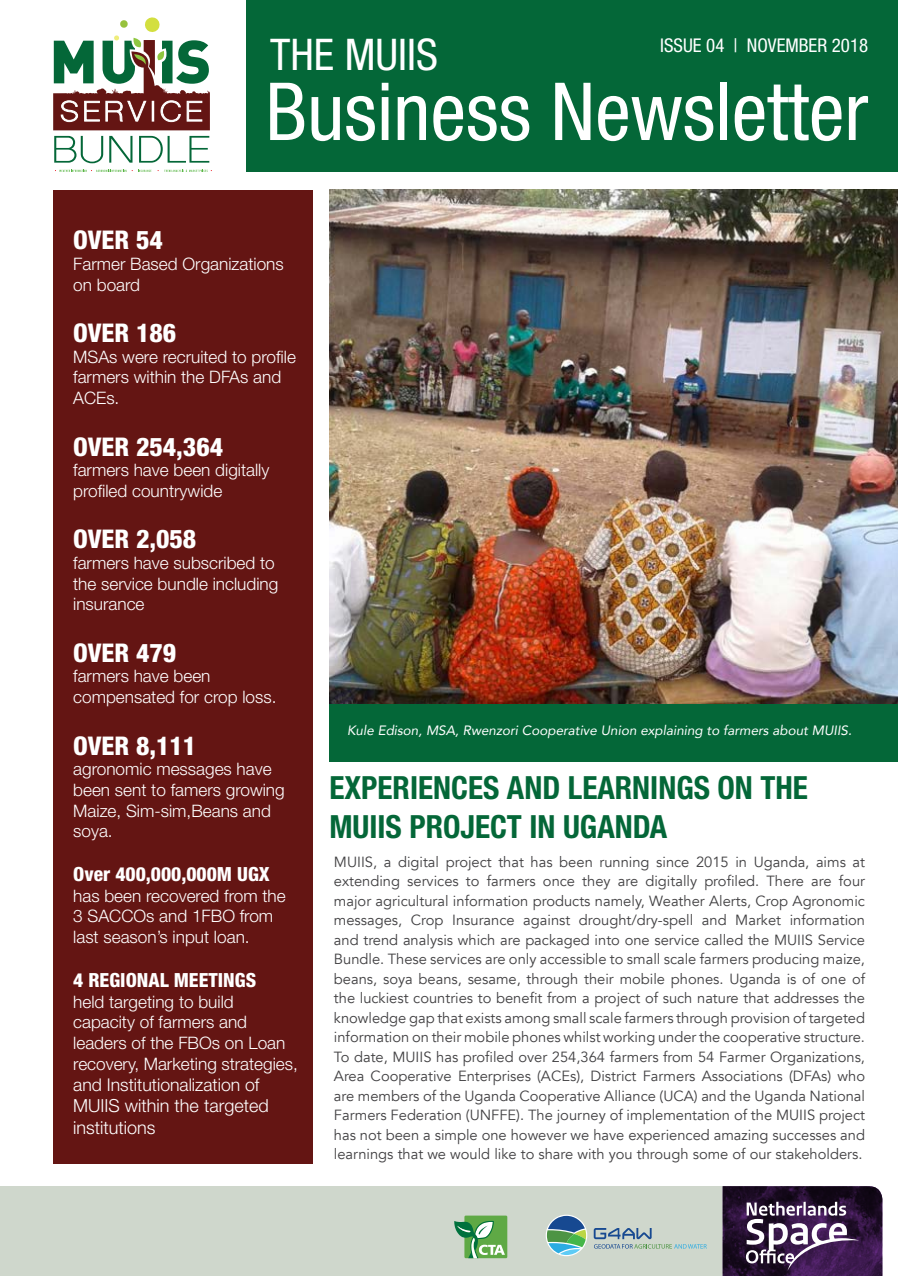
<style>
.page{position:relative;width:898px;height:1276px;background:#fff}
.page>*{position:absolute;margin:0;border:0;box-sizing:border-box;transform-origin:0 0}
.t1{font:condensed 80.1px "Helvetica Neue LT Std";color:#fff}
.t2{font:condensed 43.65px "Helvetica Neue LT Std";color:#fff}
.t3{font:700 condensed 31.95px/38.4px "Helvetica Neue LT Std";color:#046738}
.t4{font:800 condensed 25.8px "Helvetica Neue LT Std";color:#fff}
.t5{font:800 condensed 19.5px "Helvetica Neue LT Std";color:#fff}
.t6{font:condensed 18.9px "Helvetica Neue LT Std";color:#fff}
.t7{font:300 18px/21.6px "Helvetica Neue LT Std";color:#fff}
.t8{font:300 17.55px "Helvetica Neue LT Std";color:#fff}
.t9{font:300 17.25px/20.5px "Helvetica Neue LT Std";color:#fff}
.t10{font:14.7px/19.5px "Avenir";color:#414042;text-align:justify}
.t11{font:italic 13.5px "Avenir";color:#fff}
</style>
<div class="page">
<div style="left:0;top:1186px;width:822px;height:90px;background:#cfd7cc"></div>
<div style="left:246px;top:0;width:651px;height:172px;background:#046738"></div>
<svg style="left:54px;top:136px;width:49px;height:27px"></svg>
<svg style="left:109px;top:136px;width:23px;height:27px"></svg>
<svg style="left:139px;top:136px;width:70px;height:27px"></svg>
<svg style="left:53px;top:17px;width:157px;height:113px"></svg>
<svg style="left:55px;top:170px;width:71px;height:2px"></svg>
<svg style="left:132px;top:170px;width:19px;height:2px"></svg>
<svg style="left:157px;top:170px;width:55px;height:2px"></svg>
<svg style="left:593px;top:1228px;width:113px;height:20px"></svg>
<svg style="left:545px;top:1214px;width:42px;height:42px"></svg>
<svg style="left:546px;top:1215px;width:40px;height:40px"></svg>
<div style="left:464px;top:1215px;width:43px;height:43px;background:#5fa945"></div>
<svg style="left:454px;top:1220px;width:50px;height:38px"></svg>
<svg style="left:722px;top:1186px;width:160px;height:90px;background:#4a3555"></svg>
<img style="left:329px;top:190px;width:568px;height:514px">
<div style="left:329px;top:704px;width:568px;height:57px;background:#046738"></div>
<div style="left:53px;top:190px;width:260px;height:973px;background:#641513"></div>
<h2 class="t2" style="left:270px;top:29px;width:169px">The MUIIS</h2>
<p class="t6" style="left:660px;top:35px;width:209px">ISSUE 04 | NOVEMBER 2018</p>
<h1 class="t1" style="left:265px;top:65px;width:604px">Business Newsletter</h1>
<h3 class="t4" style="left:73px;top:224px;width:91px">OVER 54</h3>
<p class="t9" style="left:73px;top:253px;width:212px">Farmer Based Organizations on board</p>
<h3 class="t4" style="left:73px;top:317px;width:104px">OVER 186</h3>
<p class="t9" style="left:73px;top:346px;width:224px">MSAs were recruited to profile farmers within the DFAs and<br>ACEs.</p>
<h3 class="t4" style="left:73px;top:430px;width:151px">OVER 254,364</h3>
<p class="t9" style="left:73px;top:459px;width:198px">farmers have been digitally profiled countrywide</p>
<h3 class="t4" style="left:73px;top:523px;width:125px">OVER 2,058</h3>
<p class="t9" style="left:73px;top:552px;width:206px">farmers have subscribed to the service bundle including insurance</p>
<h3 class="t4" style="left:73px;top:636px;width:104px">OVER 479</h3>
<p class="t9" style="left:73px;top:665px;width:205px">farmers have been compensated for crop loss.</p>
<h3 class="t4" style="left:73px;top:729px;width:125px">OVER 8,111</h3>
<p class="t9" style="left:73px;top:758px;width:213px">agronomic messages have been sent to famers growing<br>Maize, Sim-sim,Beans and soya.</p>
<h3 class="t5" style="left:73px;top:862px;width:198px">OVER 400,000,000M UGX</h3>
<p class="t9" style="left:73px;top:885px;width:214px">has been recovered from the<br>3 SACCOs and 1FBO from last season’s input loan.</p>
<h3 class="t5" style="left:73px;top:968px;width:184px">4 REGIONAL MEETINGS</h3>
<p class="t9" style="left:73px;top:991px;width:226px">held targeting to build capacity of farmers and leaders of the FBOs on Loan recovery, Marketing strategies,</p>
<p class="t8" style="left:73px;top:1073px;width:188px">and Institutionalization of</p>
<p class="t7" style="left:73px;top:1094px;width:197px">MUIIS within the targeted institutions</p>
<p class="t11" style="left:347px;top:722px;width:506px">Kule Edison, MSA, Rwenzori Cooperative Union explaining to farmers about MUIIS.</p>
<h3 class="t3" style="left:329px;top:768px;width:480px">EXPERIENCES AND LEARNINGS ON THE<br>MUIIS PROJECT IN UGANDA</h3>
<p class="t10" style="left:334px;top:852px;width:532px">MUIIS, a digital project that has been running since 2015 in Uganda, aims at extending services to farmers once they are digitally profiled. There are four major agricultural information products namely, Weather Alerts, Crop Agronomic messages, Crop Insurance against drought/dry-spell and Market information and trend analysis which are packaged into one service called the MUIIS Service Bundle. These services are only accessible to small scale farmers producing maize, beans, soya beans, sesame, through their mobile phones. Uganda is of one of the luckiest countries to benefit from a project of such nature that addresses the knowledge gap that exists among small scale farmers through provision of targeted information on their mobile phones whilst working under the cooperative structure.<br>To date, MUIIS has profiled over 254,364 farmers from 54 Farmer Organizations, Area Cooperative Enterprises (ACEs), District Farmers Associations (DFAs) who are members of the Uganda Cooperative Alliance (UCA) and the Uganda National Farmers Federation (UNFFE). The journey of implementation of the MUIIS project has not been a simple one however we have experienced amazing successes and learnings that we would like to share with you through some of our stakeholders.</p>
</div>
